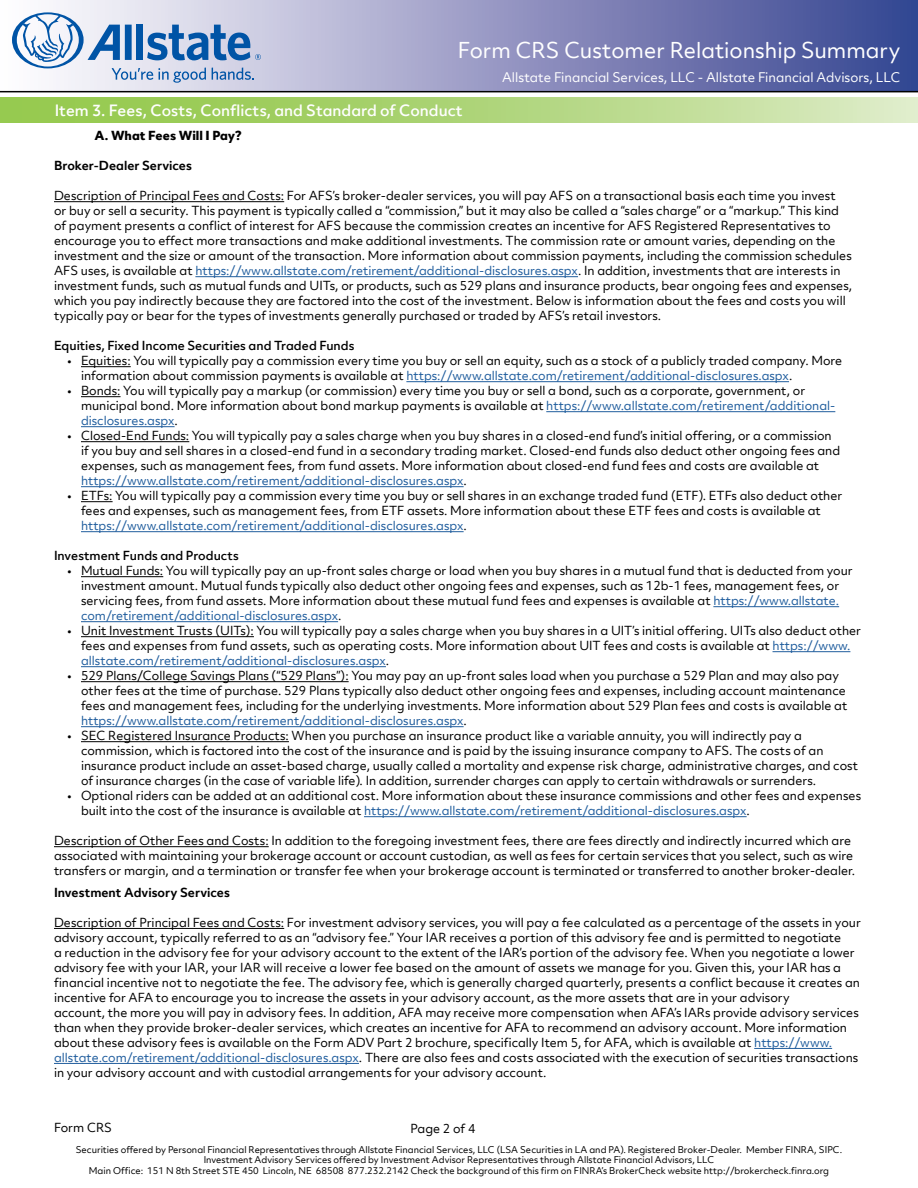
<style>
.page{position:relative;width:918px;height:1188px;background:#fff}
.page>*{position:absolute;margin:0;border:0;box-sizing:border-box;transform-origin:0 0}
.t1{font:21px "Allstate Objektiv";color:#fff}
.t2{font:500 15px "Allstate Objektiv";color:#fefefe}
.t3{font:12.75px "Allstate Objektiv";color:#fff}
.t4{font:12px/15px "Allstate Objektiv";color:#000}
.t5{font:500 12px "Allstate Objektiv";color:#000}
.t6{font:700 12px "Allstate Objektiv";color:#000}
.t7{font:800 12px "Allstate Objektiv";color:#000}
.t8{font:9px/10.5px "Allstate Objektiv";color:#000;text-align:center}
.s1{color:#215e9e}
</style>
<div class="page">
<svg style="left:0;top:0;width:918px;height:92px;background:#898dbb"></svg>
<svg style="left:12px;top:12px;width:249px;height:71px"></svg>
<svg style="left:0;top:98px;width:918px;height:24px;background:#b1d67d"></svg>
<hr style="left:54px;top:201px;width:230px;height:1px;background:#000">
<hr style="left:195px;top:276px;width:383px;height:1px;background:#215e9e">
<hr style="left:81px;top:366px;width:50px;height:1px;background:#000">
<hr style="left:406px;top:381px;width:383px;height:1px;background:#215e9e">
<hr style="left:81px;top:396px;width:40px;height:1px;background:#000">
<hr style="left:546px;top:411px;width:289px;height:1px;background:#215e9e">
<hr style="left:81px;top:426px;width:94px;height:1px;background:#215e9e">
<hr style="left:81px;top:441px;width:108px;height:1px;background:#000">
<hr style="left:81px;top:486px;width:383px;height:1px;background:#215e9e">
<hr style="left:81px;top:501px;width:32px;height:1px;background:#000">
<hr style="left:81px;top:531px;width:383px;height:1px;background:#215e9e">
<hr style="left:81px;top:576px;width:82px;height:1px;background:#000">
<hr style="left:713px;top:606px;width:126px;height:1px;background:#215e9e">
<hr style="left:81px;top:621px;width:257px;height:1px;background:#215e9e">
<hr style="left:81px;top:636px;width:173px;height:1px;background:#000">
<hr style="left:773px;top:651px;width:77px;height:1px;background:#215e9e">
<hr style="left:81px;top:666px;width:305px;height:1px;background:#215e9e">
<hr style="left:81px;top:681px;width:268px;height:1px;background:#000">
<hr style="left:81px;top:726px;width:383px;height:1px;background:#215e9e">
<hr style="left:81px;top:741px;width:208px;height:1px;background:#000">
<hr style="left:364px;top:816px;width:383px;height:1px;background:#215e9e">
<hr style="left:54px;top:846px;width:215px;height:1px;background:#000">
<hr style="left:54px;top:928px;width:230px;height:1px;background:#000">
<hr style="left:754px;top:1048px;width:78px;height:1px;background:#215e9e">
<hr style="left:54px;top:1063px;width:305px;height:1px;background:#215e9e">
<h1 class="t1" style="left:458px;top:36px;width:444px">Form CRS Customer Relationship Summary</h1>
<p class="t3" style="left:502px;top:68px;width:400px">Allstate Financial Services, LLC - Allstate Financial Advisors, LLC</p>
<p class="t2" style="left:55px;top:100px;width:409px">Item 3. Fees, Costs, Conflicts, and Standard of Conduct</p>
<p class="t7" style="left:94px;top:127px;width:149px">A. What Fees Will I Pay?</p>
<p class="t6" style="left:54px;top:157px;width:140px">Broker-Dealer Services</p>
<p class="t4" style="left:54px;top:188px;width:800px">Description of Principal Fees and Costs: For AFS’s broker-dealer services, you will pay AFS on a transactional basis each time you invest<br>or buy or sell a security. This payment is typically called a “commission,” but it may also be called a “sales charge” or a “markup.” This kind of payment presents a conflict of interest for AFS because the commission creates an incentive for AFS Registered Representatives to encourage you to effect more transactions and make additional investments. The commission rate or amount varies, depending on the investment and the size or amount of the transaction. More information about commission payments, including the commission schedules AFS uses, is available at <span class="s1">https://www.allstate.com/retirement/additional-disclosures.aspx</span>. In addition, investments that are interests in investment funds, such as mutual funds and UITs, or products, such as 529 plans and insurance products, bear ongoing fees and expenses, which you pay indirectly because they are factored into the cost of the investment. Below is information about the fees and costs you will typically pay or bear for the types of investments generally purchased or traded by AFS’s retail investors.</p>
<p class="t5" style="left:54px;top:337px;width:302px">Equities, Fixed Income Securities and Traded Funds</p>
<p class="t4" style="left:81px;top:353px;width:763px;text-indent:-14px">• Equities: You will typically pay a commission every time you buy or sell an equity, such as a stock of a publicly traded company. More information about commission payments is available at <span class="s1">https://www.allstate.com/retirement/additional-disclosures.aspx</span>.</p>
<p class="t4" style="left:81px;top:383px;width:756px;text-indent:-14px">• Bonds: You will typically pay a markup (or commission) every time you buy or sell a bond, such as a corporate, government, or municipal bond. More information about bond markup payments is available at <span class="s1">https://www.allstate.com/retirement/additional&shy;disclosures.aspx</span>.</p>
<p class="t4" style="left:81px;top:428px;width:761px;text-indent:-14px">• Closed-End Funds: You will typically pay a sales charge when you buy shares in a closed-end fund’s initial offering, or a commission if you buy and sell shares in a closed-end fund in a secondary trading market. Closed-end funds also deduct other ongoing fees and expenses, such as management fees, from fund assets. More information about closed-end fund fees and costs are available at <span class="s1">https://www.allstate.com/retirement/additional-disclosures.aspx</span>.</p>
<p class="t4" style="left:81px;top:488px;width:763px;text-indent:-14px">• ETFs: You will typically pay a commission every time you buy or sell shares in an exchange traded fund (ETF). ETFs also deduct other fees and expenses, such as management fees, from ETF assets. More information about these ETF fees and costs is available at <span class="s1">https://www.allstate.com/retirement/additional-disclosures.aspx</span>.</p>
<p class="t5" style="left:54px;top:547px;width:186px">Investment Funds and Products</p>
<p class="t4" style="left:81px;top:563px;width:773px;text-indent:-14px">• Mutual Funds: You will typically pay an up-front sales charge or load when you buy shares in a mutual fund that is deducted from your investment amount. Mutual funds typically also deduct other ongoing fees and expenses, such as 12b-1 fees, management fees, or servicing fees, from fund assets. More information about these mutual fund fees and expenses is available at <span class="s1">https://www.allstate. com/retirement/additional-disclosures.aspx</span>.</p>
<p class="t4" style="left:81px;top:623px;width:782px;text-indent:-14px">• Unit Investment Trusts (UITs): You will typically pay a sales charge when you buy shares in a UIT’s initial offering. UITs also deduct other fees and expenses from fund assets, such as operating costs. More information about UIT fees and costs is available at <span class="s1">https://www. allstate.com/retirement/additional-disclosures.aspx</span>.</p>
<p class="t4" style="left:81px;top:668px;width:768px;text-indent:-14px">• 529 Plans/College Savings Plans (“529 Plans”): You may pay an up-front sales load when you purchase a 529 Plan and may also pay other fees at the time of purchase. 529 Plans typically also deduct other ongoing fees and expenses, including account maintenance fees and management fees, including for the underlying investments. More information about 529 Plan fees and costs is available at <span class="s1">https://www.allstate.com/retirement/additional-disclosures.aspx</span>.</p>
<p class="t4" style="left:81px;top:728px;width:779px;text-indent:-14px">• SEC Registered Insurance Products: When you purchase an insurance product like a variable annuity, you will indirectly pay a commission, which is factored into the cost of the insurance and is paid by the issuing insurance company to AFS. The costs of an insurance product include an asset-based charge, usually called a mortality and expense risk charge, administrative charges, and cost of insurance charges (in the case of variable life). In addition, surrender charges can apply to certain withdrawals or surrenders.</p>
<p class="t4" style="left:81px;top:788px;width:782px;text-indent:-14px">• Optional riders can be added at an additional cost. More information about these insurance commissions and other fees and expenses built into the cost of the insurance is available at <span class="s1">https://www.allstate.com/retirement/additional-disclosures.aspx</span>.</p>
<p class="t4" style="left:54px;top:833px;width:803px">Description of Other Fees and Costs: In addition to the foregoing investment fees, there are fees directly and indirectly incurred which are associated with maintaining your brokerage account or account custodian, as well as fees for certain services that you select, such as wire transfers or margin, and a termination or transfer fee when your brokerage account is terminated or transferred to another broker-dealer.</p>
<p class="t6" style="left:54px;top:884px;width:178px">Investment Advisory Services</p>
<p class="t4" style="left:54px;top:915px;width:808px">Description of Principal Fees and Costs: For investment advisory services, you will pay a fee calculated as a percentage of the assets in your advisory account, typically referred to as an “advisory fee.” Your IAR receives a portion of this advisory fee and is permitted to negotiate<br>a reduction in the advisory fee for your advisory account to the extent of the IAR’s portion of the advisory fee. When you negotiate a lower advisory fee with your IAR, your IAR will receive a lower fee based on the amount of assets we manage for you. Given this, your IAR has a financial incentive not to negotiate the fee. The advisory fee, which is generally charged quarterly, presents a conflict because it creates an incentive for AFA to encourage you to increase the assets in your advisory account, as the more assets that are in your advisory<br>account, the more you will pay in advisory fees. In addition, AFA may receive more compensation when AFA’s IARs provide advisory services than when they provide broker-dealer services, which creates an incentive for AFA to recommend an advisory account. More information about these advisory fees is available on the Form ADV Part 2 brochure, specifically Item 5, for AFA, which is available at <span class="s1">https://www. allstate.com/retirement/additional-disclosures.aspx</span>. There are also fees and costs associated with the execution of securities transactions in your advisory account and with custodial arrangements for your advisory account.</p>
<p class="t4" style="left:54px;top:1120px;width:60px">Form CRS</p>
<p class="t8" style="left:76px;top:1144px;width:768px">Securities offered by Personal Financial Representatives through Allstate Financial Services, LLC (LSA Securities in LA and PA). Registered Broker-Dealer. Member FINRA, SIPC.<br>Investment Advisory Services offered by Investment Advisor Representatives through Allstate Financial Advisors, LLC<br>Main Office: 151 N 8th Street STE 450 Lincoln, NE 68508 877.232.2142 Check the background of this firm on FINRA’s BrokerCheck website http://brokercheck.finra.org</p>
<p class="t4" style="left:411px;top:1121px;width:66px">Page 2 of 4</p>
</div>
